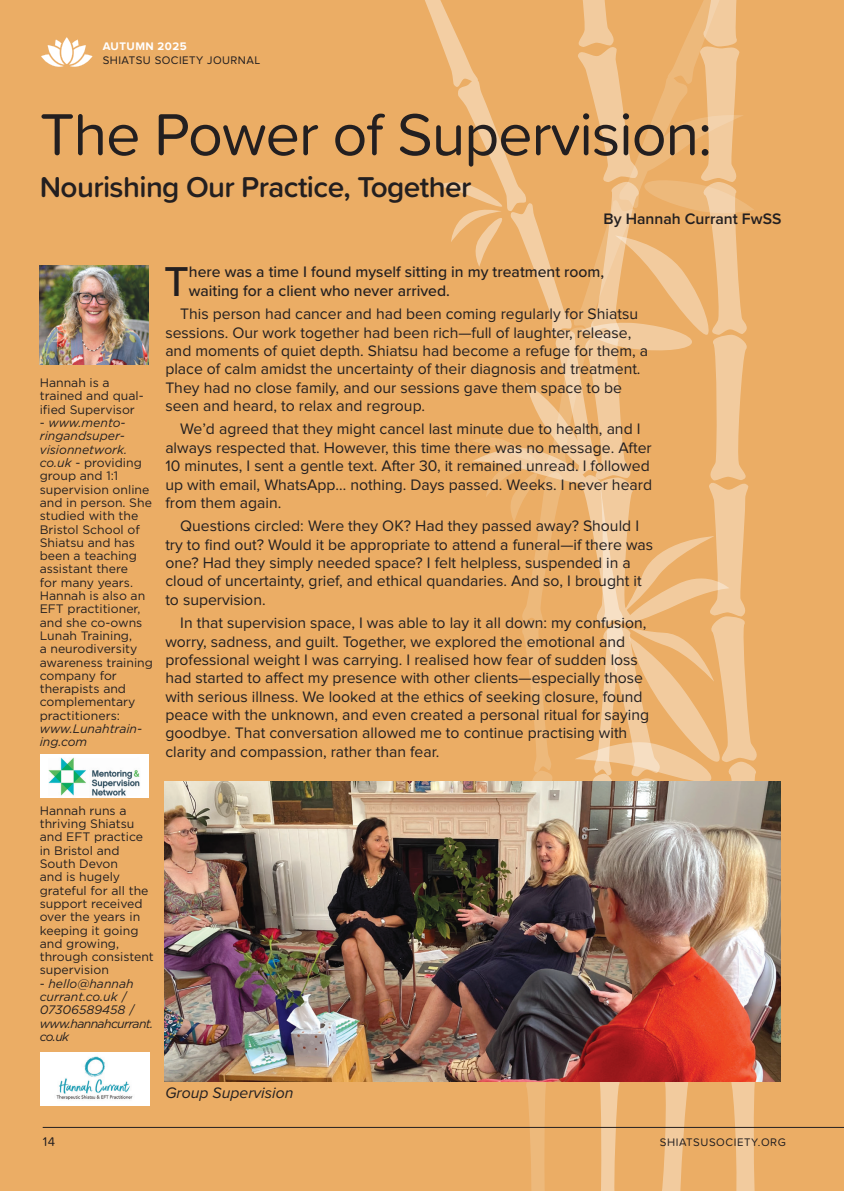
<style>
.page{position:relative;width:844px;height:1191px;background:#fff}
.page>*{position:absolute;margin:0;border:0;box-sizing:border-box;transform-origin:0 0}
.t1{font:61.25px "Proxima Soft";letter-spacing:-.02em;color:#231f20}
.t2{font:500 43.23px "Proxima Nova";color:#231f20}
.t3{font:600 29.75px "Proxima Soft";letter-spacing:-.02em;color:#231f20}
.t4{font:15.75px/18.4px "Proxima Nova";color:#231f20}
.t5{font:500 15.75px/18.4px "Proxima Nova";color:#231f20}
.t6{font:600 15.75px "Proxima Nova";color:#231f20}
.t7{font:italic 15.75px "Proxima Nova";color:#231f20}
.t8{font:13.12px "Proxima Soft";color:#231f20}
.t9{font:12.25px/13.3px "Gotham";color:#231f20}
.t10{font:italic 12.25px/13.3px "Gotham";color:#231f20}
.t11{font:11.38px "Proxima Nova";letter-spacing:.04em;color:#231f20}
.t12{font:11.38px "Proxima Soft";letter-spacing:.05em;color:#231f20}
.t13{font:700 11.38px "Proxima Nova";letter-spacing:.04em;color:#fff}
.s1{font-style:italic}
.s2{font-style:normal}
</style>
<div class="page">
<div style="left:0;top:0;width:843px;height:1191px;background:#ebad65"></div>
<svg style="left:41px;top:37px;width:51px;height:30px"></svg>
<svg style="left:420px;top:0;width:340px;height:1191px"></svg>
<hr style="left:43px;top:1127px;width:800px;height:1px;background:#231f20">
<img style="left:40px;top:265px;width:109px;height:100px">
<div style="left:40px;top:1052px;width:110px;height:53px;background:#fff"></div>
<img style="left:56px;top:1056px;width:77px;height:44px">
<div style="left:40px;top:754px;width:108px;height:44px;background:#fff"></div>
<img style="left:48px;top:757px;width:92px;height:39px">
<img style="left:164px;top:781px;width:616px;height:300px">
<p class="t13" style="left:103px;top:41px;width:85px">AUTUMN 2025</p>
<p class="t11" style="left:103px;top:53px;width:159px">SHIATSU SOCIETY JOURNAL</p>
<p class="t1" style="left:40px;top:89px;width:673px">The Power of Supervision:</p>
<p class="t3" style="left:40px;top:164px;width:433px">Nourishing Our Practice, Together</p>
<p class="t6" style="left:603px;top:209px;width:179px">By Hannah Currant FwSS</p>
<p class="t9" style="left:40px;top:376px;width:105px">Hannah is a trained and qual&shy;ified Supervisor</p>
<p class="t9" style="left:40px;top:416px;width:115px">- <span class="s1">www.mento&shy;ringandsuper&shy;visionnetwork. co.uk</span> - providing group and 1:1 supervision online and in person. She studied with the<br>Bristol School of<br>Shiatsu and has been a teaching assistant there<br>for many years.<br>Hannah is also an<br>EFT practitioner, and she co-owns<br>Lunah Training,<br>a neurodiversity awareness training company for therapists and complementary practitioners: <span class="s1">www.Lunahtrain&shy;ing.com</span></p>
<p class="t2" style="left:164px;top:249px;width:26px">T</p>
<p class="t5" style="left:189px;top:262px;width:417px">here was a time I found myself sitting in my treatment room, waiting for a client who never arrived.</p>
<p class="t4" style="left:165px;top:305px;width:484px;text-indent:15px">This person had cancer and had been coming regularly for Shiatsu sessions. Our work together had been rich—full of laughter, release, and moments of quiet depth. Shiatsu had become a refuge for them, a place of calm amidst the uncertainty of their diagnosis and treatment.<br>They had no close family, and our sessions gave them space to be seen and heard, to relax and regroup.</p>
<p class="t4" style="left:165px;top:420px;width:488px;text-indent:15px">We’d agreed that they might cancel last minute due to health, and I always respected that. However, this time there was no message. After 10 minutes, I sent a gentle text. After 30, it remained unread. I followed up with email, WhatsApp… nothing. Days passed. Weeks. I never heard from them again.</p>
<p class="t4" style="left:165px;top:517px;width:489px;text-indent:15px">Questions circled: Were they OK? Had they passed away? Should I try to find out? Would it be appropriate to attend a funeral—if there was one? Had they simply needed space? I felt helpless, suspended in a cloud of uncertainty, grief, and ethical quandaries. And so, I brought it to supervision.</p>
<p class="t4" style="left:165px;top:614px;width:485px;text-indent:15px">In that supervision space, I was able to lay it all down: my confusion, worry, sadness, and guilt. Together, we explored the emotional and professional weight I was carrying. I realised how fear of sudden loss had started to affect my presence with other clients—especially those with serious illness. We looked at the ethics of seeking closure, found peace with the unknown, and even created a personal ritual for saying goodbye. That conversation allowed me to continue practising with clarity and compassion, rather than fear.</p>
<p class="t9" style="left:40px;top:803px;width:116px">Hannah runs a thriving Shiatsu and EFT practice in Bristol and<br>South Devon<br>and is hugely grateful for all the support received over the years in keeping it going and growing, through consistent supervision</p>
<p class="t10" style="left:40px;top:976px;width:115px"><span class="s2">-</span> hello@hannah currant.co.uk <span class="s2">/<br></span>07306589458 <span class="s2">/ </span>www.hannahcurrant. co.uk</p>
<p class="t7" style="left:165px;top:1081px;width:129px">Group Supervision</p>
<p class="t8" style="left:43px;top:1132px;width:14px">14</p>
<p class="t12" style="left:659px;top:1133px;width:127px">SHIATSUSOCIETY.ORG</p>
</div>
